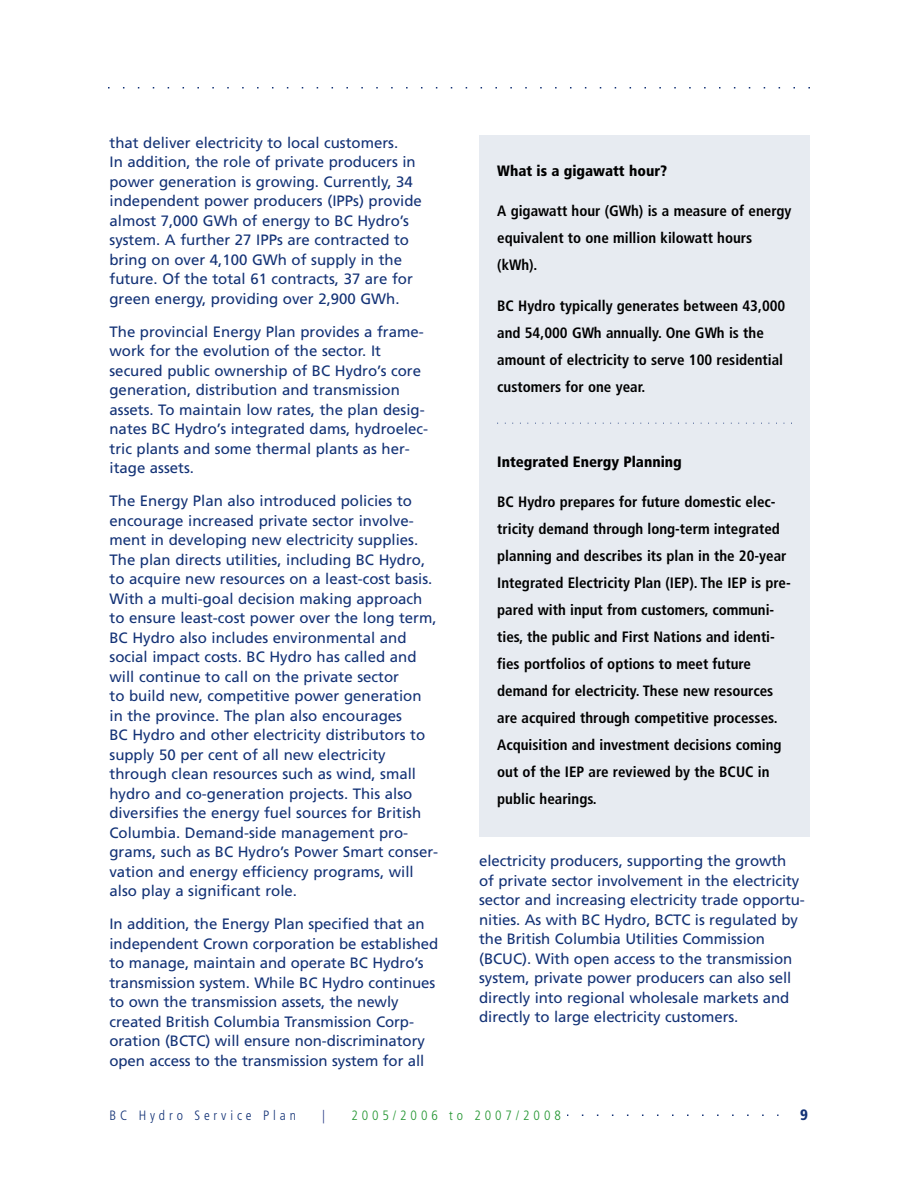
<style>
.page{position:relative;width:918px;height:1188px;background:#fff}
.page>*{position:absolute;margin:0;border:0;box-sizing:border-box;transform-origin:0 0}
.t1{font:15px/19.5px "Frutiger";color:#133276}
.t2{font:700 condensed 15px/27px "Frutiger";color:#000}
.t3{font:900 condensed 15px "Frutiger";color:#000}
.t4{font:900 condensed 15px "Frutiger";color:#133276}
.t5{font:300 condensed 13.5px "Frutiger";letter-spacing:.29em;color:#229530}
.t6{font:300 condensed 13.5px "Frutiger";letter-spacing:.29em;color:#133276}
.t7{font:300 condensed 13.5px "Frutiger";color:#12267a}
</style>
<div class="page">
<svg style="left:567px;top:1114px;width:211px;height:2px"></svg>
<svg style="left:108px;top:87px;width:702px;height:1px"></svg>
<div style="left:479px;top:135px;width:331px;height:702px;background:#e7ebf1"></div>
<svg style="left:497px;top:423px;width:295px;height:1px"></svg>
<p class="t1" style="left:110px;top:134px;width:314px">that deliver electricity to local customers.<br>In addition, the role of private producers in power generation is growing. Currently, 34 independent power producers (IPPs) provide almost 7,000 GWh of energy to BC Hydro’s system. A further 27 IPPs are contracted to bring on over 4,100 GWh of supply in the future. Of the total 61 contracts, 37 are for green energy, providing over 2,900 GWh.</p>
<p class="t1" style="left:110px;top:323px;width:320px">The provincial Energy Plan provides a frame&shy;work for the evolution of the sector. It secured public ownership of BC Hydro’s core generation, distribution and transmission assets. To maintain low rates, the plan desig&shy;nates BC Hydro’s integrated dams, hydroelec&shy;tric plants and some thermal plants as her&shy;itage assets.</p>
<p class="t1" style="left:110px;top:492px;width:330px">The Energy Plan also introduced policies to encourage increased private sector involve&shy;ment in developing new electricity supplies.<br>The plan directs utilities, including BC Hydro, to acquire new resources on a least-cost basis.<br>With a multi-goal decision making approach to ensure least-cost power over the long term, BC Hydro also includes environmental and social impact costs. BC Hydro has called and will continue to call on the private sector<br>to build new, competitive power generation in the province. The plan also encourages<br>BC Hydro and other electricity distributors to supply 50 per cent of all new electricity through clean resources such as wind, small hydro and co-generation projects. This also diversifies the energy fuel sources for British Columbia. Demand-side management pro&shy;grams, such as BC Hydro’s Power Smart conser&shy;vation and energy efficiency programs, will also play a significant role.</p>
<p class="t1" style="left:110px;top:915px;width:330px">In addition, the Energy Plan specified that an independent Crown corporation be established to manage, maintain and operate BC Hydro’s transmission system. While BC Hydro continues to own the transmission assets, the newly created British Columbia Transmission Corp&shy;oration (BCTC) will ensure non-discriminatory open access to the transmission system for all</p>
<p class="t3" style="left:497px;top:165px;width:171px">What is a gigawatt hour?</p>
<p class="t2" style="left:497px;top:199px;width:296px">A gigawatt hour (GWh) is a measure of energy equivalent to one million kilowatt hours (kWh).</p>
<p class="t2" style="left:497px;top:293px;width:290px">BC Hydro typically generates between 43,000 and 54,000 GWh annually. One GWh is the amount of electricity to serve 100 residential customers for one year.</p>
<p class="t3" style="left:497px;top:456px;width:186px">Integrated Energy Planning</p>
<p class="t2" style="left:497px;top:490px;width:295px">BC Hydro prepares for future domestic elec&shy;tricity demand through long-term integrated planning and describes its plan in the 20-year Integrated Electricity Plan (IEP). The IEP is pre&shy;pared with input from customers, communi&shy;ties, the public and First Nations and identi&shy;fies portfolios of options to meet future demand for electricity. These new resources are acquired through competitive processes.<br>Acquisition and investment decisions coming out of the IEP are reviewed by the BCUC in public hearings.</p>
<p class="t1" style="left:479px;top:852px;width:327px">electricity producers, supporting the growth of private sector involvement in the electricity sector and increasing electricity trade opportu&shy;nities. As with BC Hydro, BCTC is regulated by the British Columbia Utilities Commission (BCUC). With open access to the transmission system, private power producers can also sell directly into regional wholesale markets and directly to large electricity customers.</p>
<p class="t6" style="left:110px;top:1110px;width:188px">BC Hydro Service Plan</p>
<p class="t7" style="left:322px;top:1110px;width:4px">|</p>
<p class="t5" style="left:351px;top:1110px;width:211px">2005/2006 to 2007/2008</p>
<p class="t4" style="left:800px;top:1108px;width:9px">9</p>
</div>
